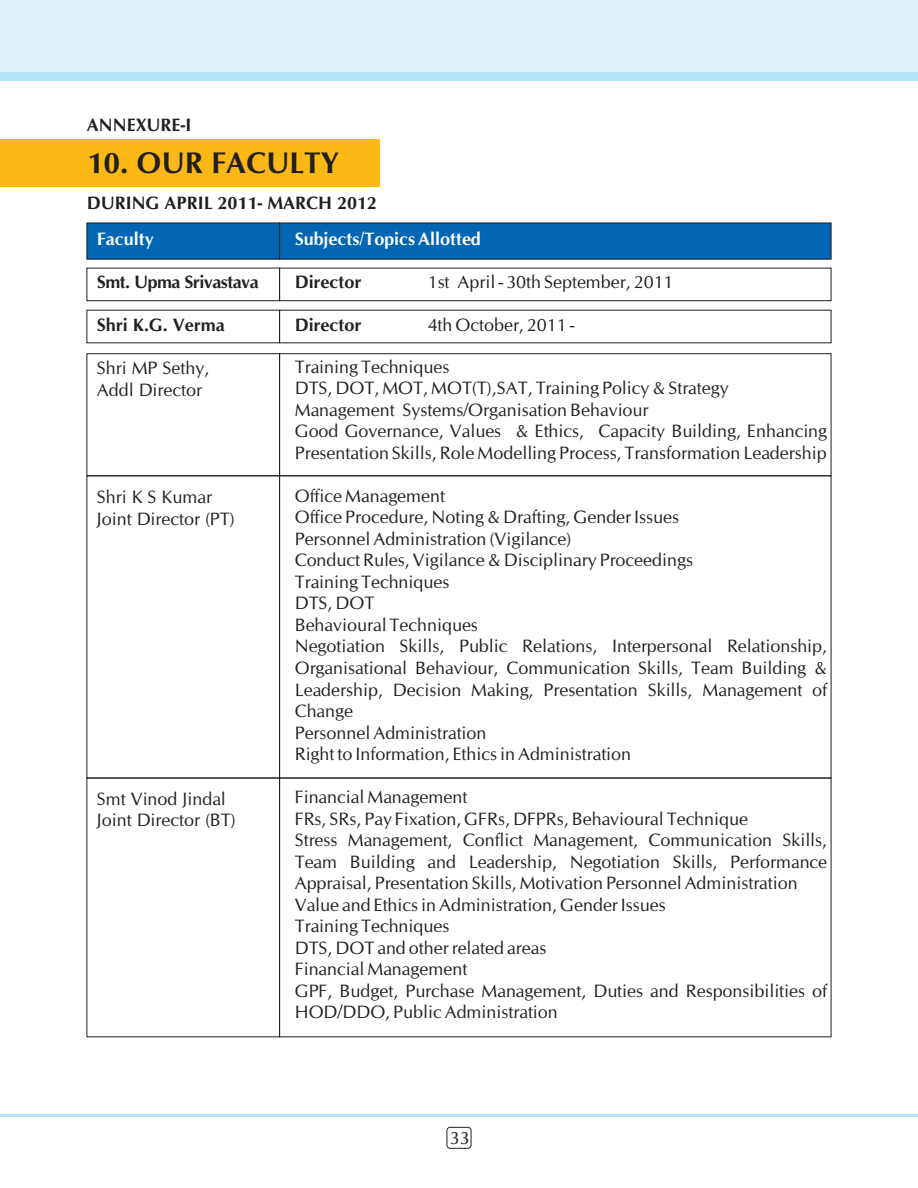
<style>
.page{position:relative;width:918px;height:1188px;background:#fff}
.page>*{position:absolute;margin:0;border:0;box-sizing:border-box;transform-origin:0 0}
.t1{font:700 30px "CG Omega";color:#231f20}
.t2{font:18px/21.5px "CG Omega";color:#231f20}
.t3{font:700 18px "CG Omega";color:#231f20}
.t4{font:700 18px "CG Omega";color:#fff}
.t5{font:700 18px "CG Omega";letter-spacing:-.03em;color:#231f20}
</style>
<div class="page">
<svg style="left:86px;top:222px;width:746px;height:38px;background:#0865ac"></svg>
<div style="left:1px;top:139px;width:379px;height:47px;background:#fcb814"></div>
<div style="left:86px;top:353px;width:194px;height:123px;border:1px solid #231f20"></div>
<div style="left:279px;top:353px;width:553px;height:123px;border:1px solid #231f20"></div>
<div style="left:0;top:0;width:918px;height:80px;background:#b3e3f9"></div>
<div style="left:0;top:0;width:918px;height:71px;background:#dcf2fc"></div>
<div style="left:447px;top:1127px;width:24px;height:22px;border:1px solid #231f20;border-radius:3px"></div>
<hr style="left:0;top:1115px;width:918px;height:2px;background:#b3e3f9">
<div style="left:279px;top:475px;width:553px;height:303px;border:1px solid #231f20"></div>
<div style="left:279px;top:778px;width:553px;height:259px;border:1px solid #231f20"></div>
<div style="left:279px;top:268px;width:553px;height:33px;border:1px solid #231f20"></div>
<div style="left:86px;top:268px;width:194px;height:33px;border:1px solid #231f20"></div>
<p class="t3" style="left:87px;top:118px;width:106px">ANNEXURE-I</p>
<h1 class="t1" style="left:87px;top:151px;width:254px">10. OUR FACULTY</h1>
<p class="t3" style="left:87px;top:196px;width:291px">DURING APRIL 2011- MARCH 2012</p>
<p class="t4" style="left:97px;top:232px;width:58px">Faculty</p>
<p class="t5" style="left:97px;top:275px;width:163px">Smt. Upma Srivastava</p>
<p class="t3" style="left:97px;top:318px;width:129px">Shri K.G. Verma</p>
<p class="t2" style="left:97px;top:359px;width:114px">Shri MP Sethy,<br>Addl Director</p>
<p class="t4" style="left:295px;top:232px;width:188px">Subjects/Topics Allotted</p>
<p class="t3" style="left:295px;top:275px;width:68px">Director</p>
<p class="t3" style="left:295px;top:318px;width:68px">Director</p>
<p class="t2" style="left:295px;top:357px;width:534px">Training Techniques<br>DTS, DOT, MOT, MOT(T),SAT, Training Policy &amp; Strategy Management Systems/Organisation Behaviour<br>Good Governance, Values &amp; Ethics, Capacity Building, Enhancing Presentation Skills, Role Modelling Process, Transformation Leadership</p>
<p class="t2" style="left:295px;top:486px;width:534px">Office Management<br>Office Procedure, Noting &amp; Drafting, Gender Issues<br>Personnel Administration (Vigilance)<br>Conduct Rules, Vigilance &amp; Disciplinary Proceedings<br>Training Techniques<br>DTS, DOT<br>Behavioural Techniques<br>Negotiation Skills, Public Relations, Interpersonal Relationship, Organisational Behaviour, Communication Skills, Team Building &amp; Leadership, Decision Making, Presentation Skills, Management of Change<br>Personnel Administration<br>Right to Information, Ethics in Administration</p>
<p class="t2" style="left:295px;top:788px;width:534px">Financial Management<br>FRs, SRs, Pay Fixation, GFRs, DFPRs, Behavioural Technique<br>Stress Management, Conflict Management, Communication Skills, Team Building and Leadership, Negotiation Skills, Performance Appraisal, Presentation Skills, Motivation Personnel Administration Value and Ethics in Administration, Gender Issues<br>Training Techniques<br>DTS, DOT and other related areas<br>Financial Management<br>GPF, Budget, Purchase Management, Duties and Responsibilities of HOD/DDO, Public Administration</p>
<p class="t2" style="left:428px;top:272px;width:247px">1st April - 30th September, 2011</p>
<p class="t2" style="left:428px;top:315px;width:149px">4th October, 2011 -</p>
<p class="t2" style="left:97px;top:488px;width:139px">Shri K S Kumar<br>Joint Director (PT)</p>
<p class="t2" style="left:97px;top:789px;width:140px">Smt Vinod Jindal<br>Joint Director (BT)</p>
<p class="t2" style="left:450px;top:1128px;width:21px">33</p>
</div>
